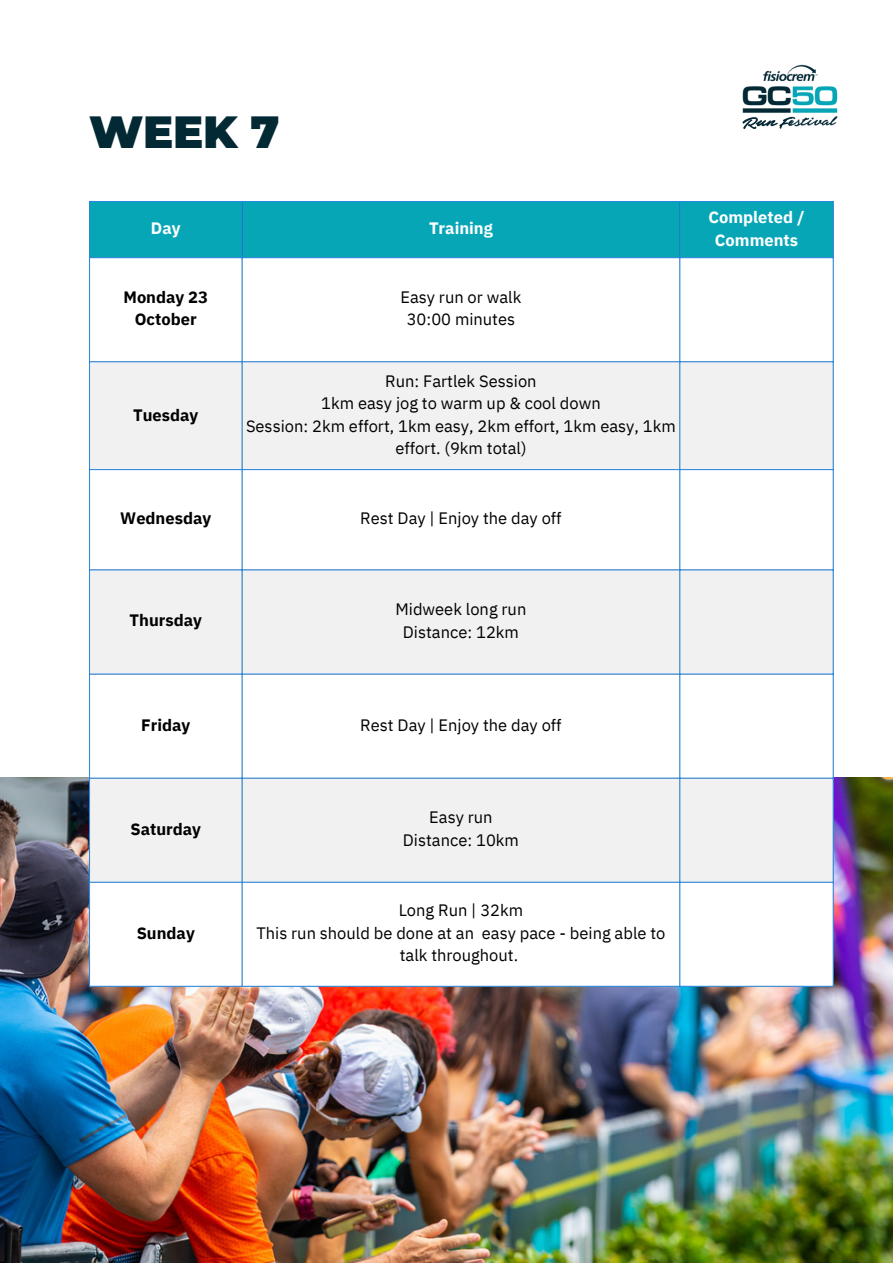
<style>
.page{position:relative;width:893px;height:1264px;background:#fff}
.page>*{position:absolute;margin:0;border:0;box-sizing:border-box;transform-origin:0 0}
.t1{font:900 45px "Montserrat";color:#032935}
.t2{font:16.5px/22.5px "IBM Plex Sans";color:#000;text-align:center}
.t3{font:700 16.5px/22.5px "IBM Plex Sans";color:#000;text-align:center}
.t4{font:700 16.5px/22.5px "IBM Plex Sans";color:#fff;text-align:center}
</style>
<div class="page">
<img style="left:0;top:777px;width:892px;height:485px">
<div style="left:90px;top:202px;width:742px;height:55px;background:#06a6b7"></div>
<svg style="left:90px;top:258px;width:742px;height:728px"></svg>
<svg style="left:90px;top:362px;width:742px;height:519px;fill:#f1f1f1"></svg>
<hr style="left:89px;top:202px;width:1px;height:784px;background:#2788e1">
<hr style="left:242px;top:202px;width:1px;height:784px;background:#2788e1">
<hr style="left:679px;top:202px;width:1px;height:784px;background:#2788e1">
<hr style="left:832px;top:202px;width:1px;height:784px;background:#2788e1">
<hr style="left:89px;top:201px;width:744px;height:1px;background:#2788e1">
<hr style="left:89px;top:257px;width:744px;height:1px;background:#2788e1">
<hr style="left:89px;top:361px;width:744px;height:1px;background:#2788e1">
<hr style="left:89px;top:469px;width:744px;height:1px;background:#2788e1">
<hr style="left:89px;top:569px;width:744px;height:1px;background:#2788e1">
<hr style="left:89px;top:673px;width:744px;height:1px;background:#2788e1">
<hr style="left:89px;top:777px;width:744px;height:1px;background:#2788e1">
<hr style="left:89px;top:881px;width:744px;height:1px;background:#2788e1">
<hr style="left:89px;top:986px;width:744px;height:1px;background:#2788e1">
<img style="left:742px;top:86px;width:49px;height:27px">
<img style="left:763px;top:64px;width:55px;height:18px">
<img style="left:792px;top:86px;width:45px;height:27px">
<img style="left:742px;top:116px;width:95px;height:13px">
<p class="t1" style="left:89px;top:104px;width:192px">WEEK 7</p>
<p class="t4" style="left:151px;top:217px;width:31px">Day</p>
<p class="t4" style="left:429px;top:217px;width:65px">Training</p>
<p class="t4" style="left:708px;top:206px;width:98px">Completed /<br>Comments</p>
<p class="t3" style="left:123px;top:285px;width:86px">Monday 23<br>October</p>
<p class="t2" style="left:400px;top:285px;width:122px">Easy run or walk</p>
<p class="t2" style="left:406px;top:308px;width:110px">30:00 minutes</p>
<p class="t3" style="left:133px;top:403px;width:67px">Tuesday</p>
<p class="t2" style="left:385px;top:369px;width:153px">Run: Fartlek Session</p>
<p class="t2" style="left:321px;top:392px;width:281px">1km easy jog to warm up &amp; cool down</p>
<p class="t2" style="left:246px;top:414px;width:431px">Session: 2km effort, 1km easy, 2km effort, 1km easy, 1km effort. (9km total)</p>
<p class="t3" style="left:120px;top:506px;width:92px">Wednesday</p>
<p class="t2" style="left:360px;top:506px;width:203px">Rest Day | Enjoy the day off</p>
<p class="t3" style="left:129px;top:609px;width:74px">Thursday</p>
<p class="t2" style="left:395px;top:597px;width:132px">Midweek long run</p>
<p class="t2" style="left:403px;top:620px;width:118px">Distance: 12km</p>
<p class="t3" style="left:141px;top:713px;width:51px">Friday</p>
<p class="t2" style="left:360px;top:713px;width:203px">Rest Day | Enjoy the day off</p>
<p class="t3" style="left:130px;top:817px;width:72px">Saturday</p>
<p class="t3" style="left:137px;top:921px;width:60px">Sunday</p>
<p class="t2" style="left:429px;top:806px;width:65px">Easy run</p>
<p class="t2" style="left:403px;top:828px;width:118px">Distance: 10km</p>
<p class="t2" style="left:398px;top:898px;width:126px">Long Run | 32km</p>
<p class="t2" style="left:256px;top:921px;width:410px">This run should be done at an easy pace - being able to talk throughout.</p>
</div>
